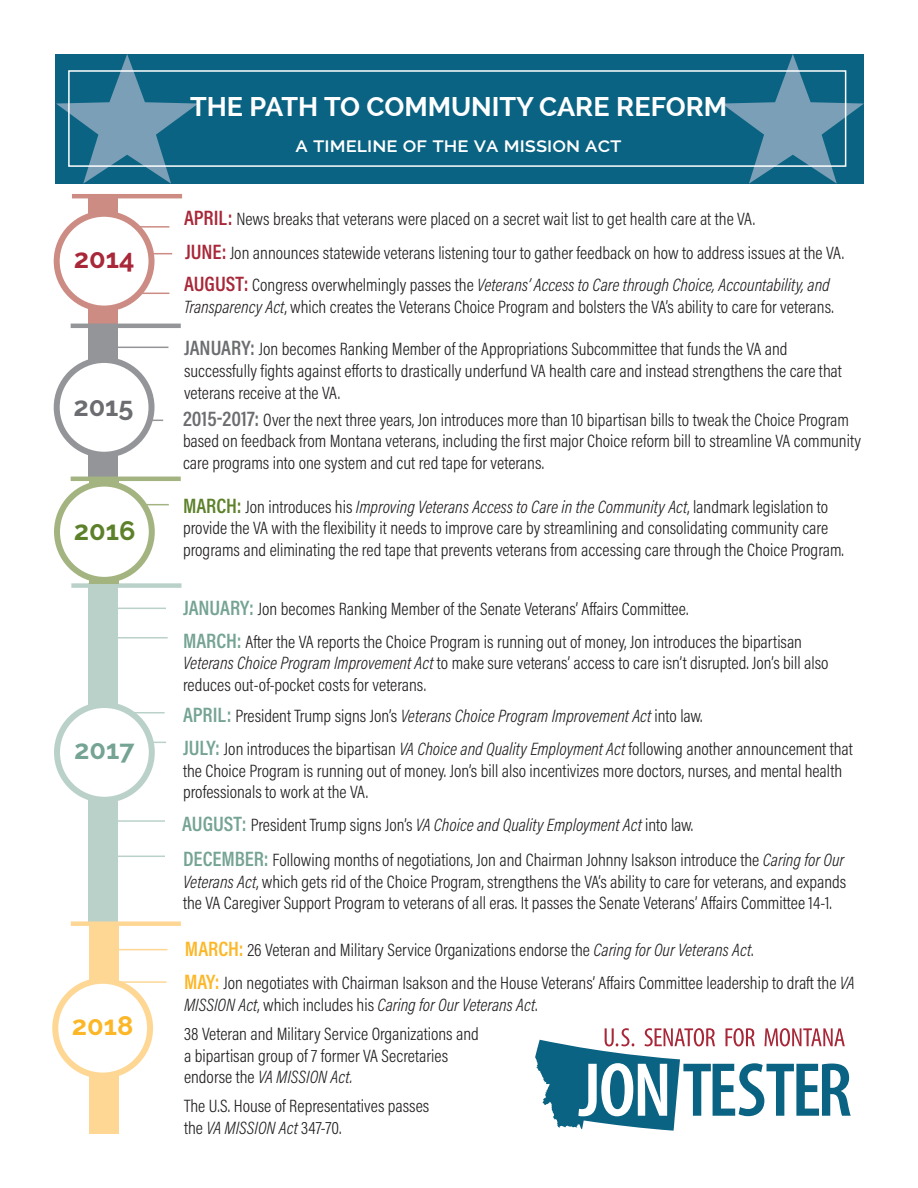
<style>
.page{position:relative;width:918px;height:1188px;background:#fff}
.page>*{position:absolute;margin:0;border:0;box-sizing:border-box;transform-origin:0 0}
.t1{font:700 27px "Raleway";color:#fff}
.t2{font:700 27px "Raleway";color:#a82738}
.t3{font:700 27px "Raleway";color:#6c6d70}
.t4{font:700 27px "Raleway";color:#75a394}
.t5{font:700 27px "Raleway";color:#fcb728}
.t6{font:700 27px "Raleway";color:#5d812a}
.t7{font:600 21px "Raleway";color:#fff}
.t8{font:300 18px/21.6px "Acumin Pro Cond";color:#231f20}
.t9{font:italic 300 18px "Acumin Pro Cond";color:#231f20}
.s1{font-weight:600;font-size:21px;color:#a82738}
.s2{font-style:italic}
.s3{font-weight:600;font-size:21px;color:#6c6d70}
.s4{font-weight:600;font-size:21px;color:#5d812a}
.s5{font-weight:600;font-size:21px;color:#75a394}
.s6{font-weight:600;font-style:normal;font-size:21px;color:#75a394}
.s7{font-style:normal}
.s8{font-weight:600;font-size:21px;color:#fcb728}
</style>
<div class="page">
<hr style="left:104px;top:981px;width:63px;height:2px;background:#fed795">
<hr style="left:93px;top:420px;width:70px;height:1px;background:#939598">
<hr style="left:87px;top:293px;width:82px;height:1px;background:#cc8b83">
<hr style="left:108px;top:949px;width:60px;height:1px;background:#fed795">
<hr style="left:105px;top:742px;width:61px;height:1px;background:#bad1c9">
<hr style="left:114px;top:712px;width:51px;height:1px;background:#bad1c9">
<hr style="left:86px;top:504px;width:83px;height:1px;background:#a4b481">
<hr style="left:90px;top:253px;width:82px;height:1px;background:#cc8b83">
<hr style="left:87px;top:226px;width:82px;height:2px;background:#cc8b83">
<div style="left:55px;top:54px;width:809px;height:130px;background:#0a6382"></div>
<svg style="left:56px;top:54px;width:142px;height:130px"></svg>
<hr style="left:72px;top:194px;width:110px;height:4px;background:#cc8b83">
<div style="left:88px;top:196px;width:29px;height:128px;background:#cc8b83"></div>
<div style="left:57px;top:214px;width:95px;height:95px;background:#fff;border-radius:50%"></div>
<div style="left:54px;top:211px;width:101px;height:101px;border:6px solid #cc8b83;border-radius:50%"></div>
<hr style="left:71px;top:324px;width:110px;height:4px;background:#939598">
<div style="left:89px;top:326px;width:29px;height:153px;background:#939598"></div>
<div style="left:57px;top:360px;width:95px;height:95px;background:#fff;border-radius:50%"></div>
<div style="left:54px;top:357px;width:101px;height:101px;border:6px solid #939598;border-radius:50%"></div>
<hr style="left:112px;top:637px;width:56px;height:2px;background:#bad1c9">
<div style="left:71px;top:583px;width:111px;height:5px;background:#bad1c9"></div>
<hr style="left:104px;top:820px;width:61px;height:2px;background:#bad1c9">
<div style="left:89px;top:583px;width:29px;height:338px;background:#bad1c9"></div>
<div style="left:57px;top:705px;width:95px;height:95px;background:#fff;border-radius:50%"></div>
<div style="left:54px;top:702px;width:101px;height:101px;border:6px solid #bad1c9;border-radius:50%"></div>
<div style="left:71px;top:921px;width:110px;height:5px;background:#fed795"></div>
<div style="left:89px;top:924px;width:30px;height:210px;background:#fed795"></div>
<div style="left:55px;top:981px;width:95px;height:95px;background:#fff;border-radius:50%"></div>
<div style="left:52px;top:978px;width:101px;height:101px;border:6px solid #fed795;border-radius:50%"></div>
<hr style="left:104px;top:856px;width:61px;height:1px;background:#bad1c9">
<svg style="left:535px;top:1028px;width:316px;height:103px"></svg>
<hr style="left:110px;top:608px;width:56px;height:1px;background:#bad1c9">
<svg style="left:722px;top:54px;width:142px;height:130px"></svg>
<div style="left:68px;top:70px;width:778px;height:97px;border:2px solid #fff"></div>
<hr style="left:71px;top:477px;width:110px;height:4px;background:#a4b481">
<div style="left:57px;top:484px;width:95px;height:96px;background:#fff;border-radius:50%"></div>
<div style="left:54px;top:481px;width:101px;height:102px;border:6px solid #a4b481;border-radius:50%"></div>
<hr style="left:99px;top:347px;width:69px;height:1px;background:#939598">
<p class="t2" style="left:74px;top:243px;width:62px">2014</p>
<p class="t3" style="left:73px;top:391px;width:62px">2015</p>
<p class="t6" style="left:74px;top:515px;width:63px">2016</p>
<p class="t4" style="left:74px;top:734px;width:62px">2017</p>
<p class="t5" style="left:72px;top:1010px;width:63px">2018</p>
<p class="t1" style="left:190px;top:92px;width:539px">THE PATH TO COMMUNITY CARE REFORM</p>
<p class="t7" style="left:296px;top:133px;width:328px">a timeline of the va mission act</p>
<p class="t8" style="left:184px;top:208px;width:573px"><span class="s1">APRIL:</span> News breaks that veterans were placed on a secret wait list to get health care at the VA.</p>
<p class="t8" style="left:185px;top:242px;width:661px"><span class="s1">JUNE:</span> Jon announces statewide veterans listening tour to gather feedback on how to address issues at the VA.</p>
<p class="t8" style="left:184px;top:274px;width:651px"><span class="s1">AUGUST:</span> Congress overwhelmingly passes the <span class="s2">Veterans’ Access to Care through Choice, Accountability, and<br>Transparency Act</span>, which creates the Veterans Choice Program and bolsters the VA’s ability to care for veterans.</p>
<p class="t8" style="left:184px;top:338px;width:605px"><span class="s3">JANUARY:</span> Jon becomes Ranking Member of the Appropriations Subcommittee that funds the VA and</p>
<p class="t8" style="left:184px;top:360px;width:659px">successfully fights against efforts to drastically underfund VA health care and instead strengthens the care that veterans receive at the VA.</p>
<p class="t8" style="left:183px;top:408px;width:680px"><span class="s3">2015-2017:</span> Over the next three years, Jon introduces more than 10 bipartisan bills to tweak the Choice Program based on feedback from Montana veterans, including the first major Choice reform bill to streamline VA community care programs into one system and cut red tape for veterans.</p>
<p class="t8" style="left:183px;top:495px;width:662px"><span class="s4">MARCH:</span> Jon introduces his <span class="s2">Improving Veterans Access to Care in the Community Act</span>, landmark legislation to provide the VA with the flexibility it needs to improve care by streamlining and consolidating community care programs and eliminating the red tape that prevents veterans from accessing care through the Choice Program.</p>
<p class="t8" style="left:183px;top:597px;width:507px"><span class="s5">JANUARY:</span> Jon becomes Ranking Member of the Senate Veterans’ Affairs Committee.</p>
<p class="t8" style="left:183px;top:630px;width:621px"><span class="s5">MARCH:</span> After the VA reports the Choice Program is running out of money, Jon introduces the bipartisan</p>
<p class="t8" style="left:183px;top:652px;width:647px"><span class="s2">Veterans Choice Program Improvement Act</span> to make sure veterans’ access to care isn’t disrupted. Jon’s bill also reduces out-of-pocket costs for veterans.</p>
<p class="t9" style="left:183px;top:705px;width:521px"><span class="s6">APRIL:</span> <span class="s7">President Trump signs Jon’s</span> Veterans Choice Program Improvement Act <span class="s7">into law.</span></p>
<p class="t8" style="left:183px;top:738px;width:671px"><span class="s5">JULY:</span> Jon introduces the bipartisan <span class="s2">VA Choice and Quality Employment Act</span> following another announcement that the Choice Program is running out of money. Jon’s bill also incentivizes more doctors, nurses, and mental health professionals to work at the VA.</p>
<p class="t8" style="left:182px;top:813px;width:513px"><span class="s5">AUGUST:</span> President Trump signs Jon’s <span class="s2">VA Choice and Quality Employment Act</span> into law.</p>
<p class="t8" style="left:183px;top:849px;width:665px"><span class="s5">DECEMBER:</span> Following months of negotiations, Jon and Chairman Johnny Isakson introduce the <span class="s2">Caring for Our<br>Veterans Act</span>, which gets rid of the Choice Program, strengthens the VA’s ability to care for veterans, and expands the VA Caregiver Support Program to veterans of all eras. It passes the Senate Veterans’ Affairs Committee 14-1.</p>
<p class="t8" style="left:185px;top:939px;width:570px"><span class="s8">MARCH:</span> 26 Veteran and Military Service Organizations endorse the <span class="s2">Caring for Our Veterans Act</span>.</p>
<p class="t8" style="left:184px;top:972px;width:672px"><span class="s8">MAY:</span> Jon negotiates with Chairman Isakson and the House Veterans’ Affairs Committee leadership to draft the <span class="s2">VA<br>MISSION Act</span>, which includes his <span class="s2">Caring for Our Veterans Act</span>.</p>
<p class="t8" style="left:184px;top:1023px;width:296px">38 Veteran and Military Service Organizations and</p>
<p class="t8" style="left:184px;top:1044px;width:266px">a bipartisan group of 7 former VA Secretaries</p>
<p class="t9" style="left:184px;top:1066px;width:170px"><span class="s7">endorse the</span> VA MISSION Act.</p>
<p class="t8" style="left:184px;top:1095px;width:247px">The U.S. House of Representatives passes</p>
<p class="t9" style="left:184px;top:1116px;width:159px"><span class="s7">the</span> VA MISSION Act <span class="s7">347-70.</span></p>
</div>
